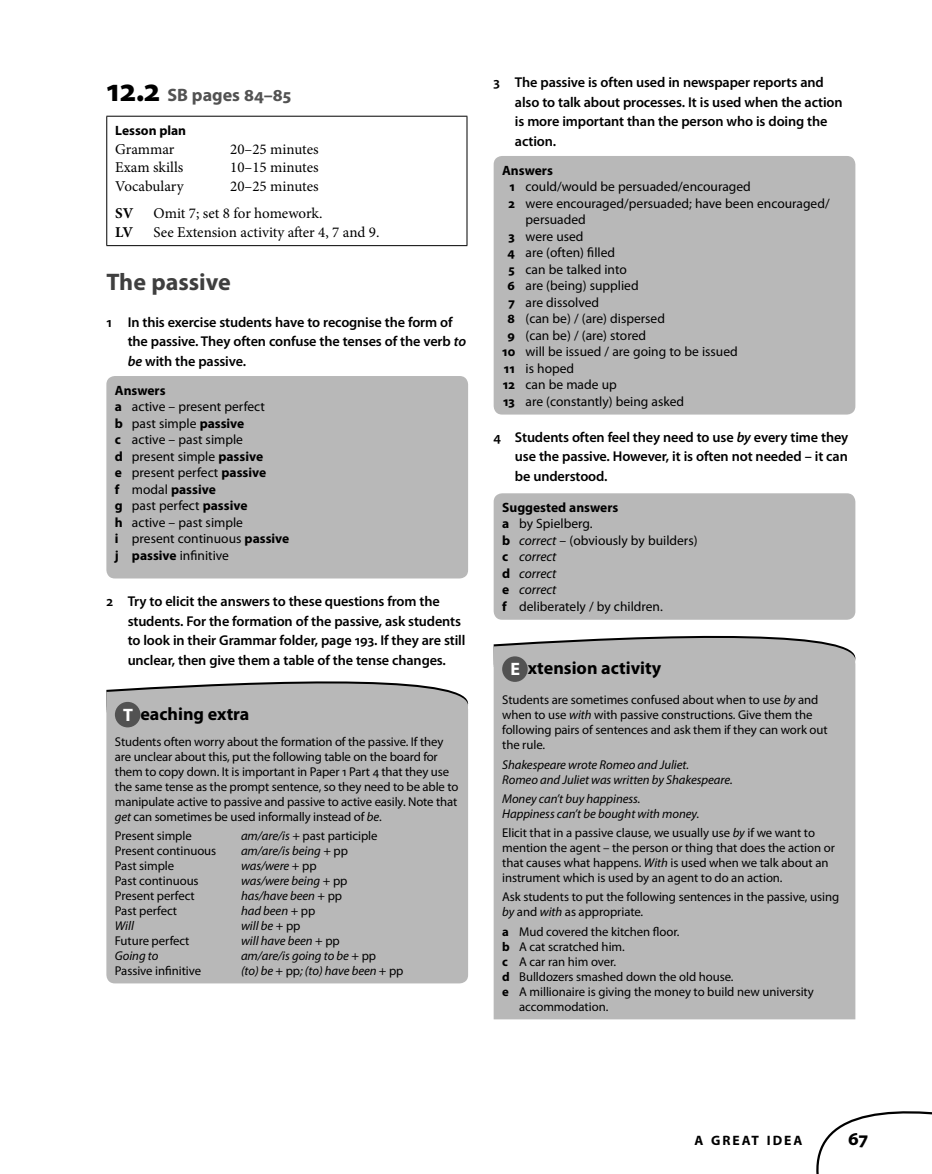
<style>
.page{position:relative;width:932px;height:1174px;background:#fff}
.page>*{position:absolute;margin:0;border:0;box-sizing:border-box;transform-origin:0 0}
.t1{font:700 24px "Myriad Pro";color:#3f3f3f}
.t2{font:700 19.5px "Myriad Pro";color:#000}
.t3{font:700 18px "Myriad Pro";color:#000}
.t4{font:700 18px "Myriad Pro";color:#525252}
.t5{font:15px "Minion Pro";color:#000}
.t6{font:700 15px "Minion Pro";color:#000}
.t7{font:600 14.25px/19.5px "Myriad Pro";letter-spacing:-.01em;color:#000}
.t8{font:700 13.65px "Myriad Pro";letter-spacing:.145em;color:#000}
.t9{font:13.5px/16.5px "Myriad Pro";color:#000}
.t10{font:700 13.5px "Myriad Pro";color:#000}
.t11{font:12.75px/15px "Myriad Pro";letter-spacing:-.005em;color:#000}
.t12{font:italic 12.75px/15px "Myriad Pro";letter-spacing:-.005em;color:#000}
.s1{font-size:33px;color:#000}
.s2{font-style:italic}
.s3{font-weight:700}
.s4{color:#fff}
.s5{font-style:normal}
</style>
<div class="page">
<svg style="left:816px;top:1111px;width:115px;height:63px"></svg>
<svg style="left:493px;top:635px;width:363px;height:32px"></svg>
<div style="left:493px;top:655px;width:362px;height:364px;background:#b8b8b8"></div>
<div style="left:502px;top:656px;width:25px;height:26px;background:#525252;border-radius:50%"></div>
<hr style="left:106px;top:116px;width:361px;height:1px;background:#000">
<hr style="left:106px;top:117px;width:1px;height:128px;background:#000">
<hr style="left:466px;top:117px;width:1px;height:128px;background:#000">
<hr style="left:106px;top:245px;width:361px;height:1px;background:#000">
<div style="left:106px;top:376px;width:362px;height:202px;background:#b8b8b8;border-radius:9px"></div>
<div style="left:493px;top:156px;width:362px;height:258px;background:#b8b8b8;border-radius:9px"></div>
<svg style="left:106px;top:681px;width:363px;height:26px"></svg>
<div style="left:106px;top:701px;width:362px;height:282px;background:#b8b8b8;border-radius:9px"></div>
<div style="left:115px;top:702px;width:25px;height:25px;background:#525252;border-radius:50%"></div>
<div style="left:493px;top:493px;width:362px;height:127px;background:#b8b8b8;border-radius:9px"></div>
<h3 class="t4" style="left:106px;top:83px;width:186px"><span class="s1">12.2</span> SB pages 84–85</h3>
<p class="t10" style="left:115px;top:121px;width:72px">Lesson plan</p>
<p class="t5" style="left:115px;top:139px;width:61px">Grammar</p>
<p class="t5" style="left:230px;top:139px;width:90px">20–25 minutes</p>
<p class="t5" style="left:115px;top:157px;width:69px">Exam skills</p>
<p class="t5" style="left:230px;top:157px;width:90px">10–15 minutes</p>
<p class="t5" style="left:115px;top:176px;width:70px">Vocabulary</p>
<p class="t5" style="left:230px;top:176px;width:90px">20–25 minutes</p>
<p class="t6" style="left:115px;top:203px;width:20px">SV</p>
<p class="t5" style="left:153px;top:203px;width:170px">Omit 7; set 8 for homework.</p>
<p class="t6" style="left:115px;top:222px;width:19px">LV</p>
<p class="t5" style="left:153px;top:222px;width:227px">See Extension activity after 4, 7 and 9.</p>
<h1 class="t1" style="left:106px;top:266px;width:126px">The passive</h1>
<p class="t7" style="left:128px;top:312px;width:340px;text-indent:-21px">1 In this exercise students have to recognise the form of the passive. They often confuse the tenses of the verb <span class="s2">to be</span> with the passive.</p>
<p class="t9" style="left:115px;top:382px;width:176px"><span class="s3">Answers<br>a</span> active – present perfect<br><span class="s3">b</span> past simple <span class="s3">passive<br>c</span> active – past simple<br><span class="s3">d</span> present simple <span class="s3">passive<br>e</span> present perfect <span class="s3">passive<br>f</span> modal <span class="s3">passive<br>g</span> past perfect <span class="s3">passive<br>h</span> active – past simple<br><span class="s3">i</span> present continuous <span class="s3">passive j passive</span> infinitive</p>
<p class="t7" style="left:128px;top:591px;width:339px;text-indent:-21px">2 Try to elicit the answers to these questions from the students. For the formation of the passive, ask students to look in their Grammar folder, page 193. If they are still unclear, then give them a table of the tense changes.</p>
<h3 class="t3" style="left:123px;top:702px;width:128px"><span class="s4">T</span> eaching extra</h3>
<p class="t11" style="left:115px;top:733px;width:345px">Students often worry about the formation of the passive. If they are unclear about this, put the following table on the board for them to copy down. It is important in Paper 1 Part 4 that they use the same tense as the prompt sentence, so they need to be able to manipulate active to passive and passive to active easily. Note that <span class="s2">get</span> can sometimes be used informally instead of <span class="s2">be</span>.</p>
<p class="t11" style="left:115px;top:828px;width:78px">Present simple</p>
<p class="t11" style="left:241px;top:828px;width:138px"><span class="s2">am/are/is</span> + past participle</p>
<p class="t11" style="left:115px;top:843px;width:103px">Present continuous</p>
<p class="t12" style="left:241px;top:842px;width:108px">am/are/is being <span class="s5">+ pp</span></p>
<p class="t11" style="left:115px;top:857px;width:61px">Past simple</p>
<p class="t12" style="left:241px;top:857px;width:77px">was/were <span class="s5">+ pp</span></p>
<p class="t11" style="left:115px;top:872px;width:85px">Past continuous</p>
<p class="t12" style="left:241px;top:872px;width:108px">was/were being <span class="s5">+ pp</span></p>
<p class="t11" style="left:115px;top:887px;width:81px">Present perfect</p>
<p class="t12" style="left:241px;top:887px;width:103px">has/have been <span class="s5">+ pp</span></p>
<p class="t11" style="left:115px;top:902px;width:64px">Past perfect</p>
<p class="t12" style="left:241px;top:902px;width:76px">had been <span class="s5">+ pp</span></p>
<p class="t12" style="left:115px;top:917px;width:21px">Will</p>
<p class="t12" style="left:241px;top:917px;width:61px">will be <span class="s5">+ pp</span></p>
<p class="t11" style="left:115px;top:932px;width:76px">Future perfect</p>
<p class="t12" style="left:241px;top:932px;width:100px">will have been <span class="s5">+ pp</span></p>
<p class="t12" style="left:115px;top:947px;width:45px">Going to</p>
<p class="t12" style="left:241px;top:947px;width:137px">am/are/is going to be <span class="s5">+ pp</span></p>
<p class="t11" style="left:115px;top:962px;width:88px">Passive infinitive</p>
<p class="t12" style="left:241px;top:962px;width:164px">(to) be <span class="s5">+ pp</span>; (to) have been <span class="s5">+ pp</span></p>
<p class="t7" style="left:514px;top:72px;width:329px;text-indent:-21px">3 The passive is often used in newspaper reports and also to talk about processes. It is used when the action is more important than the person who is doing the action.</p>
<p class="t10" style="left:502px;top:161px;width:52px">Answers</p>
<p class="t9" style="left:509px;top:178px;width:243px"><span class="s3">1</span> could/would be persuaded/encouraged</p>
<p class="t9" style="left:508px;top:195px;width:322px"><span class="s3">2</span> were encouraged/persuaded; have been encouraged/</p>
<p class="t9" style="left:525px;top:211px;width:62px">persuaded</p>
<p class="t9" style="left:508px;top:228px;width:76px"><span class="s3">3</span> were used</p>
<p class="t9" style="left:507px;top:244px;width:109px"><span class="s3">4</span> are (often) filled</p>
<p class="t9" style="left:508px;top:261px;width:120px"><span class="s3">5</span> can be talked into</p>
<p class="t9" style="left:507px;top:277px;width:133px"><span class="s3">6</span> are (being) supplied</p>
<p class="t9" style="left:508px;top:294px;width:92px"><span class="s3">7</span> are dissolved</p>
<p class="t9" style="left:507px;top:310px;width:159px"><span class="s3">8</span> (can be) / (are) dispersed</p>
<p class="t9" style="left:507px;top:327px;width:140px"><span class="s3">9</span> (can be) / (are) stored</p>
<p class="t9" style="left:502px;top:343px;width:237px"><span class="s3">10</span> will be issued / are going to be issued</p>
<p class="t9" style="left:503px;top:360px;width:72px"><span class="s3">11</span> is hoped</p>
<p class="t9" style="left:503px;top:376px;width:115px"><span class="s3">12</span> can be made up</p>
<p class="t9" style="left:503px;top:393px;width:183px"><span class="s3">13</span> are (constantly) being asked</p>
<p class="t7" style="left:514px;top:427px;width:335px;text-align:justify;text-indent:-21px">4 Students often feel they need to use <span class="s2">by</span> every time they use the passive. However, it is often not needed – it can be understood.</p>
<p class="t9" style="left:502px;top:499px;width:197px"><span class="s3">Suggested answers<br>a</span> by Spielberg.<br><span class="s3">b</span> <span class="s2">correct</span> – (obviously by builders) <span class="s3">c</span> <span class="s2">correct<br></span><span class="s3">d</span> <span class="s2">correct<br></span><span class="s3">e</span> <span class="s2">correct<br></span><span class="s3">f</span> deliberately / by children.</p>
<h3 class="t3" style="left:510px;top:656px;width:152px"><span class="s4">E</span> xtension activity</h3>
<p class="t11" style="left:502px;top:692px;width:327px">Students are sometimes confused about when to use <span class="s2">by</span> and when to use <span class="s2">with</span> with passive constructions. Give them the following pairs of sentences and ask them if they can work out the rule.</p>
<p class="t12" style="left:502px;top:756px;width:232px">Shakespeare wrote Romeo and Juliet.<br>Romeo and Juliet was written by Shakespeare.</p>
<p class="t12" style="left:502px;top:791px;width:199px">Money can’t buy happiness.<br>Happiness can’t be bought with money.</p>
<p class="t11" style="left:502px;top:825px;width:334px">Elicit that in a passive clause, we usually use <span class="s2">by</span> if we want to mention the agent – the person or thing that does the action or that causes what happens. <span class="s2">With</span> is used when we talk about an instrument which is used by an agent to do an action.</p>
<p class="t11" style="left:502px;top:889px;width:338px">Ask students to put the following sentences in the passive, using <span class="s2">by</span> and <span class="s2">with</span> as appropriate.</p>
<p class="t11" style="left:502px;top:923px;width:179px"><span class="s3">a</span> Mud covered the kitchen floor.</p>
<p class="t11" style="left:502px;top:938px;width:124px"><span class="s3">b</span> A cat scratched him.</p>
<p class="t11" style="left:502px;top:953px;width:115px"><span class="s3">c</span> A car ran him over.</p>
<p class="t11" style="left:502px;top:968px;width:233px"><span class="s3">d</span> Bulldozers smashed down the old house.</p>
<p class="t11" style="left:502px;top:983px;width:313px"><span class="s3">e</span> A millionaire is giving the money to build new university</p>
<p class="t11" style="left:519px;top:998px;width:91px">accommodation.</p>
<p class="t8" style="left:694px;top:1131px;width:109px">A GREAT IDEA</p>
<h2 class="t2" style="left:847px;top:1125px;width:22px">67</h2>
</div>
